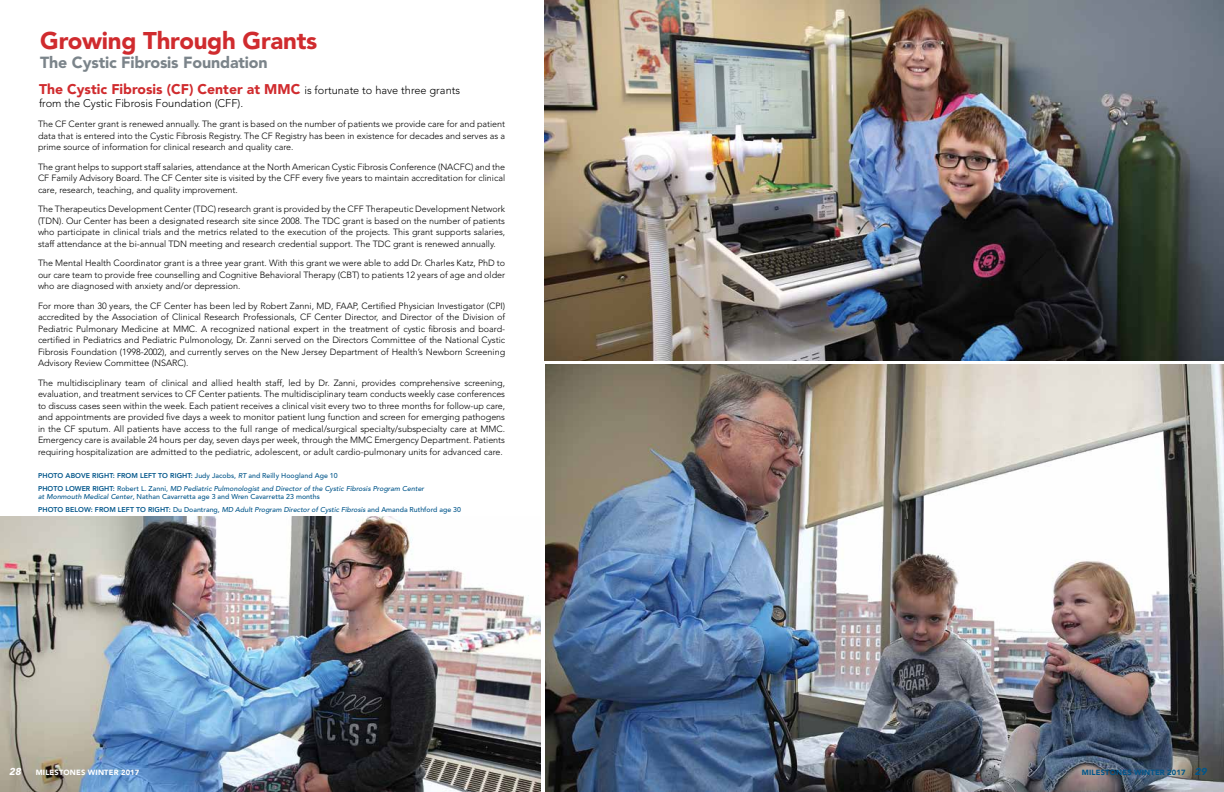
<style>
.page{position:relative;width:1224px;height:792px;background:#fff}
.page>*{position:absolute;margin:0;border:0;box-sizing:border-box;transform-origin:0 0}
.t1{font:900 24px "Avenir";letter-spacing:-.01em;color:#d02b2e}
.t2{font:900 16px "Avenir";letter-spacing:-.01em;color:#7b848a}
.t3{font:900 14px "Avenir";color:#d02b2e}
.t4{font:300 11px "Avenir";color:#000}
.t5{font:italic 900 10px "Avenir";color:#fff}
.t6{font:300 9px/11.5px "Avenir";letter-spacing:-.005em;color:#000;text-align:justify}
.t7{font:900 7.5px "Avenir";letter-spacing:.025em;color:#00558a}
.t8{font:900 7.5px "Avenir";letter-spacing:.025em;color:#fff}
.t9{font:500 7px/13px "Avenir";letter-spacing:.005em;color:#00558a}
.t10{font:italic 500 7px/13px "Avenir";letter-spacing:.005em;color:#00558a}
.s1{font-weight:300;font-size:11px;color:#000}
.s2{font-weight:800;font-style:normal}
.s3{font-style:normal}
.s4{font-style:italic}
.s5{font-weight:800}
.s6{font-style:italic;font-size:10px}
</style>
<div class="page">
<img style="left:545px;top:364px;width:679px;height:428px">
<img style="left:0;top:516px;width:541px;height:276px">
<img style="left:544px;top:0;width:680px;height:361px">
<h1 class="t1" style="left:40px;top:26px;width:279px">Growing Through Grants</h1>
<h2 class="t2" style="left:40px;top:53px;width:229px">The Cystic Fibrosis Foundation</h2>
<h3 class="t3" style="left:39px;top:81px;width:423px">The Cystic Fibrosis (CF) Center at MMC <span class="s1">is fortunate to have three grants</span></h3>
<p class="t4" style="left:39px;top:96px;width:206px">from the Cystic Fibrosis Foundation (CFF).</p>
<p class="t6" style="left:38px;top:118px;width:469px">The CF Center grant is renewed annually. The grant is based on the number of patients we provide care for and patient data that is entered into the Cystic Fibrosis Registry. The CF Registry has been in existence for decades and serves as a prime source of information for clinical research and quality care.</p>
<p class="t6" style="left:38px;top:161px;width:469px">The grant helps to support staff salaries, attendance at the North American Cystic Fibrosis Conference (NACFC) and the CF Family Advisory Board. The CF Center site is visited by the CFF every five years to maintain accreditation for clinical care, research, teaching, and quality improvement.</p>
<p class="t6" style="left:38px;top:203px;width:469px">The Therapeutics Development Center (TDC) research grant is provided by the CFF Therapeutic Development Network (TDN). Our Center has been a designated research site since 2008. The TDC grant is based on the number of patients who participate in clinical trials and the metrics related to the execution of the projects. This grant supports salaries, staff attendance at the bi-annual TDN meeting and research credential support. The TDC grant is renewed annually.</p>
<p class="t6" style="left:38px;top:257px;width:469px">The Mental Health Coordinator grant is a three year grant. With this grant we were able to add Dr. Charles Katz, PhD to our care team to provide free counselling and Cognitive Behavioral Therapy (CBT) to patients 12 years of age and older who are diagnosed with anxiety and/or depression.</p>
<p class="t6" style="left:38px;top:300px;width:469px">For more than 30 years, the CF Center has been led by Robert Zanni, MD, FAAP, Certified Physician Investigator (CPI) accredited by the Association of Clinical Research Professionals, CF Center Director, and Director of the Division of Pediatric Pulmonary Medicine at MMC. A recognized national expert in the treatment of cystic fibrosis and board&shy;certified in Pediatrics and Pediatric Pulmonology, Dr. Zanni served on the Directors Committee of the National Cystic Fibrosis Foundation (1998-2002), and currently serves on the New Jersey Department of Health’s Newborn Screening Advisory Review Committee (NSARC).</p>
<p class="t6" style="left:38px;top:377px;width:469px">The multidisciplinary team of clinical and allied health staff, led by Dr. Zanni, provides comprehensive screening, evaluation, and treatment services to CF Center patients. The multidisciplinary team conducts weekly case conferences to discuss cases seen within the week. Each patient receives a clinical visit every two to three months for follow-up care, and appointments are provided five days a week to monitor patient lung function and screen for emerging pathogens in the CF sputum. All patients have access to the full range of medical/surgical specialty/subspecialty care at MMC.<br>Emergency care is available 24 hours per day, seven days per week, through the MMC Emergency Department. Patients requiring hospitalization are admitted to the pediatric, adolescent, or adult cardio-pulmonary units for advanced care.</p>
<p class="t10" style="left:38px;top:469px;width:388px"><span class="s2">PHOTO ABOVE RIGHT: FROM LEFT TO RIGHT:</span> <span class="s3">Judy Jacobs,</span> RT <span class="s3">and Reilly Hoogland Age 10<br></span><span class="s2">PHOTO LOWER RIGHT:</span> <span class="s3">Robert L. Zanni,</span> MD Pediatric Pulmonologist and Director of the Cystic Fibrosis Program Center</p>
<p class="t9" style="left:38px;top:490px;width:424px"><span class="s4">at Monmouth Medical Center</span>, Nathan Cavarretta age 3 and Wren Cavarretta 23 months<br><span class="s5">PHOTO BELOW: FROM LEFT TO RIGHT:</span> Du Doantrang, <span class="s4">MD Adult Program Director of Cystic Fibrosis</span> and Amanda Ruthford age 30</p>
<p class="t5" style="left:9px;top:766px;width:13px">28</p>
<p class="t8" style="left:36px;top:768px;width:105px">MILESTONES WINTER 2017</p>
<p class="t7" style="left:1082px;top:768px;width:126px">MILESTONES WINTER 2017 <span class="s6">29</span></p>
</div>
